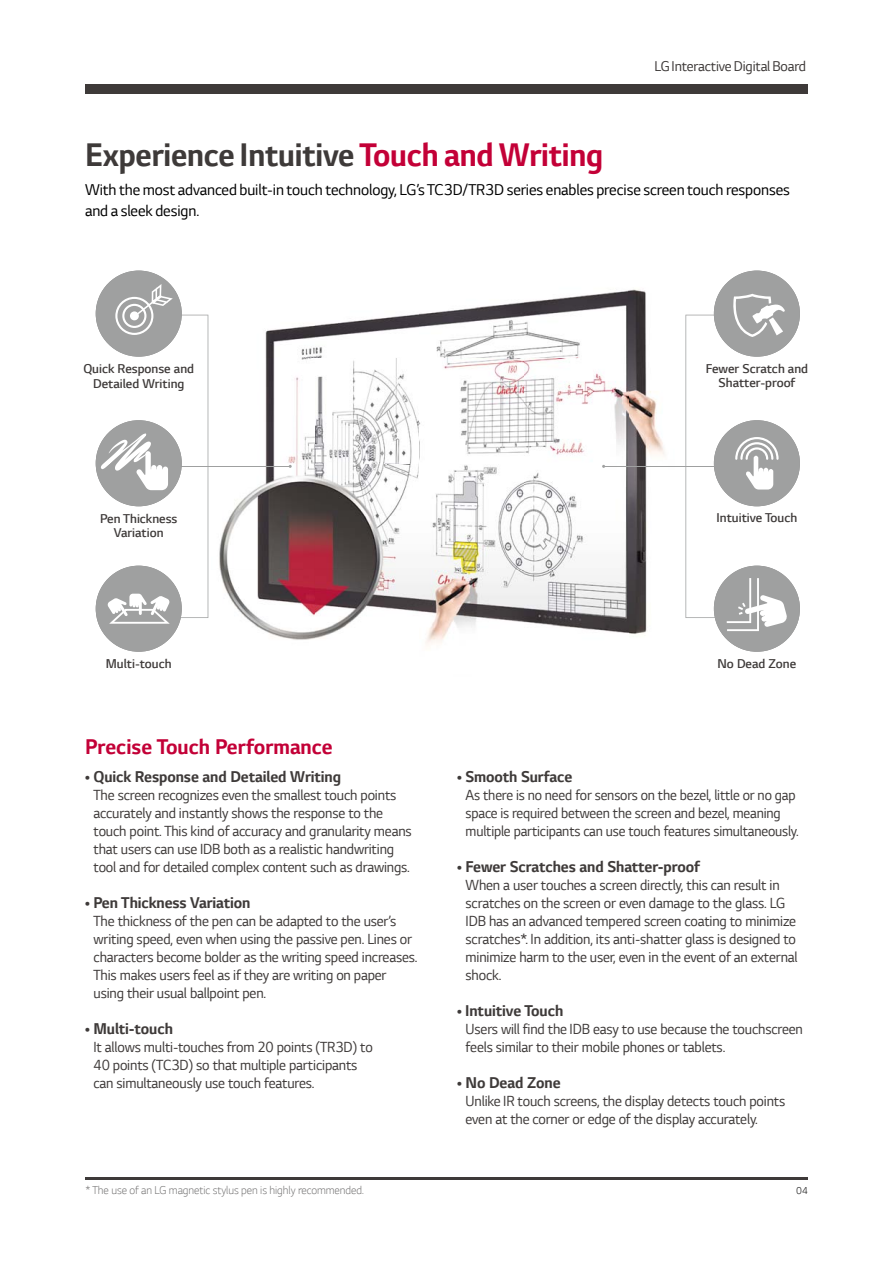
<style>
.page{position:relative;width:893px;height:1263px;background:#fff}
.page>*{position:absolute;margin:0;border:0;box-sizing:border-box;transform-origin:0 0}
.t1{font:700 34.5px "LG Smart";letter-spacing:-.005em;color:#3e3a39;scale:.95 1}
.t2{font:700 22.5px "LG Smart";color:#c30037}
.t3{font:700 16.5px "LG Smart";letter-spacing:-.005em;color:#3e3a39}
.t4{font:16.5px/21px "LG Smart";letter-spacing:-.005em;color:#000}
.t5{font:15.45px/18px "LG Smart";letter-spacing:-.01em;color:#3e3a39;scale:.95 1}
.t6{font:15.45px/18px "LG Smart";letter-spacing:-.01em;color:#3e3a39;scale:.93 1}
.t7{font:15px "LG Smart";letter-spacing:-.01em;color:#3e3a39}
.t8{font:300 13.5px/14.2px "LG Smart";color:#3e3a39;text-align:center}
.t9{font:300 12px "LG Smart";letter-spacing:-.005em;color:#727171}
.t10{font:300 10.5px "LG Smart";color:#000}
.s1{color:#c30037}
</style>
<div class="page">
<img style="left:219px;top:289px;width:446px;height:356px">
<div style="left:85px;top:85px;width:723px;height:9px;background:#3e3a39"></div>
<hr style="left:172px;top:466px;width:118px;height:1px;background:#9fa0a0">
<hr style="left:604px;top:466px;width:118px;height:1px;background:#9fa0a0">
<div style="left:714px;top:420px;width:86px;height:86px;background:#9fa0a0;border-radius:50%"></div>
<div style="left:714px;top:566px;width:86px;height:86px;background:#9fa0a0;border-radius:50%"></div>
<div style="left:96px;top:566px;width:86px;height:86px;background:#9fa0a0;border-radius:50%"></div>
<div style="left:96px;top:271px;width:86px;height:86px;background:#9fa0a0;border-radius:50%"></div>
<div style="left:714px;top:271px;width:86px;height:86px;background:#9fa0a0;border-radius:50%"></div>
<svg style="left:685px;top:294px;width:102px;height:337px"></svg>
<svg style="left:101px;top:284px;width:107px;height:340px"></svg>
<hr style="left:85px;top:1178px;width:723px;height:2px;background:#3e3a39">
<h1 class="t1" style="left:85px;top:134px;width:547px">Experience Intuitive <span class="s1">Touch and Writing</span></h1>
<p class="t7" style="left:655px;top:58px;width:153px">LG Interactive Digital Board</p>
<p class="t4" style="left:85px;top:179px;width:706px">With the most advanced built-in touch technology, LG’s TC3D/TR3D series enables precise screen touch responses and a sleek design.</p>
<p class="t8" style="left:83px;top:361px;width:112px;line-height:15px">Quick Response and<br>Detailed Writing</p>
<p class="t8" style="left:706px;top:362px;width:104px">Fewer Scratch and<br>Shatter-proof</p>
<p class="t8" style="left:100px;top:511px;width:79px">Pen Thickness<br>Variation</p>
<p class="t8" style="left:717px;top:511px;width:82px">Intuitive Touch</p>
<p class="t8" style="left:106px;top:656px;width:67px">Multi-touch</p>
<h2 class="t2" style="left:85px;top:733px;width:249px">Precise Touch Performance</h2>
<p class="t3" style="left:85px;top:767px;width:258px">• Quick Response and Detailed Writing</p>
<p class="t5" style="left:94px;top:786px;width:336px">The screen recognizes even the smallest touch points accurately and instantly shows the response to the touch point. This kind of accuracy and granularity means that users can use IDB both as a realistic handwriting tool and for detailed complex content such as drawings.</p>
<p class="t3" style="left:85px;top:893px;width:167px">• Pen Thickness Variation</p>
<p class="t5" style="left:94px;top:912px;width:343px">The thickness of the pen can be adapted to the user’s writing speed, even when using the passive pen. Lines or characters become bolder as the writing speed increases.<br>This makes users feel as if they are writing on paper using their usual ballpoint pen.</p>
<p class="t3" style="left:85px;top:1019px;width:89px">• Multi-touch</p>
<p class="t5" style="left:94px;top:1038px;width:295px">It allows multi-touches from 20 points (TR3D) to<br>40 points (TC3D) so that multiple participants can simultaneously use touch features.</p>
<p class="t9" style="left:85px;top:1182px;width:280px">* The use of an LG magnetic stylus pen is highly recommended.</p>
<p class="t8" style="left:717px;top:656px;width:80px">No Dead Zone</p>
<p class="t3" style="left:457px;top:767px;width:117px">• Smooth Surface</p>
<p class="t6" style="left:466px;top:786px;width:360px">As there is no need for sensors on the bezel, little or no gap space is required between the screen and bezel, meaning multiple participants can use touch features simultaneously.</p>
<p class="t3" style="left:457px;top:857px;width:244px">• Fewer Scratches and Shatter-proof</p>
<p class="t5" style="left:466px;top:876px;width:351px">When a user touches a screen directly, this can result in scratches on the screen or even damage to the glass. LG IDB has an advanced tempered screen coating to minimize scratches*. In addition, its anti-shatter glass is designed to minimize harm to the user, even in the event of an external shock.</p>
<p class="t3" style="left:457px;top:1001px;width:108px">• Intuitive Touch</p>
<p class="t5" style="left:466px;top:1020px;width:357px">Users will find the IDB easy to use because the touchscreen feels similar to their mobile phones or tablets.</p>
<p class="t3" style="left:457px;top:1073px;width:105px">• No Dead Zone</p>
<p class="t5" style="left:466px;top:1092px;width:338px">Unlike IR touch screens, the display detects touch points even at the corner or edge of the display accurately.</p>
<p class="t10" style="left:796px;top:1185px;width:13px">04</p>
</div>
